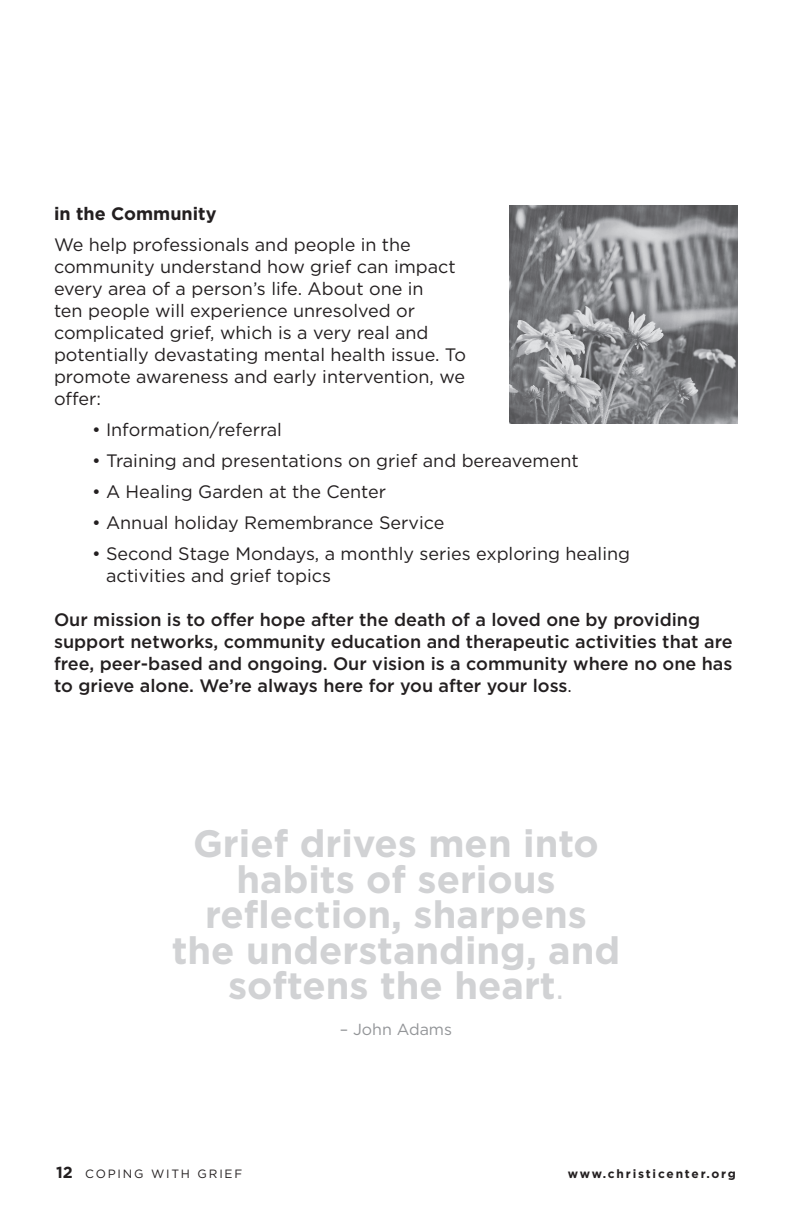
<style>
.page{position:relative;width:792px;height:1224px;background:#fff}
.page>*{position:absolute;margin:0;border:0;box-sizing:border-box;transform-origin:0 0}
.t1{font:700 38px/35.6px "Gotham";color:#d1d2d4;text-align:center}
.t2{font:18px/22px "Gotham";color:#231f20}
.t3{font:500 18px/22px "Gotham";color:#231f20}
.t4{font:700 18px "Gotham";color:#231f20}
.t5{font:16px "Gotham";color:#939598}
.t6{font:700 12px "Gotham";letter-spacing:.15em;color:#231f20}
.t7{font:12px "Gotham";letter-spacing:.15em;color:#231f20}
.s1{font-weight:400}
.s2{font-weight:400;font-size:33px}
.s3{font-weight:700;font-size:16px}
</style>
<div class="page">
<img style="left:509px;top:206px;width:229px;height:218px">
<p class="t4" style="left:54px;top:203px;width:164px">in the Community</p>
<p class="t2" style="left:54px;top:234px;width:413px">We help professionals and people in the community understand how grief can impact every area of a person’s life. About one in<br>ten people will experience unresolved or complicated grief, which is a very real and potentially devastating mental health issue. To promote awareness and early intervention, we offer:</p>
<p class="t2" style="left:92px;top:419px;width:191px">• Information/referral</p>
<p class="t2" style="left:92px;top:450px;width:488px">• Training and presentations on grief and bereavement</p>
<p class="t2" style="left:92px;top:481px;width:296px">• A Healing Garden at the Center</p>
<p class="t2" style="left:92px;top:512px;width:354px">• Annual holiday Remembrance Service</p>
<p class="t2" style="left:106px;top:543px;width:526px;text-indent:-14px">• Second Stage Mondays, a monthly series exploring healing activities and grief topics</p>
<p class="t3" style="left:54px;top:609px;width:680px">Our mission is to offer hope after the death of a loved one by providing support networks, community education and therapeutic activities that are free, peer-based and ongoing. Our vision is a community where no one has to grieve alone. We’re always here for you after your loss<span class="s1">.</span></p>
<p class="t1" style="left:172px;top:825px;width:450px">Grief drives men into habits of serious reflection, sharpens the understanding, and softens the heart<span class="s2">.</span></p>
<p class="t5" style="left:340px;top:1019px;width:114px">– John Adams</p>
<p class="t7" style="left:56px;top:1166px;width:188px"><span class="s3">12</span> COPING WITH GRIEF</p>
<p class="t6" style="left:568px;top:1166px;width:170px">www.christicenter.org</p>
</div>
